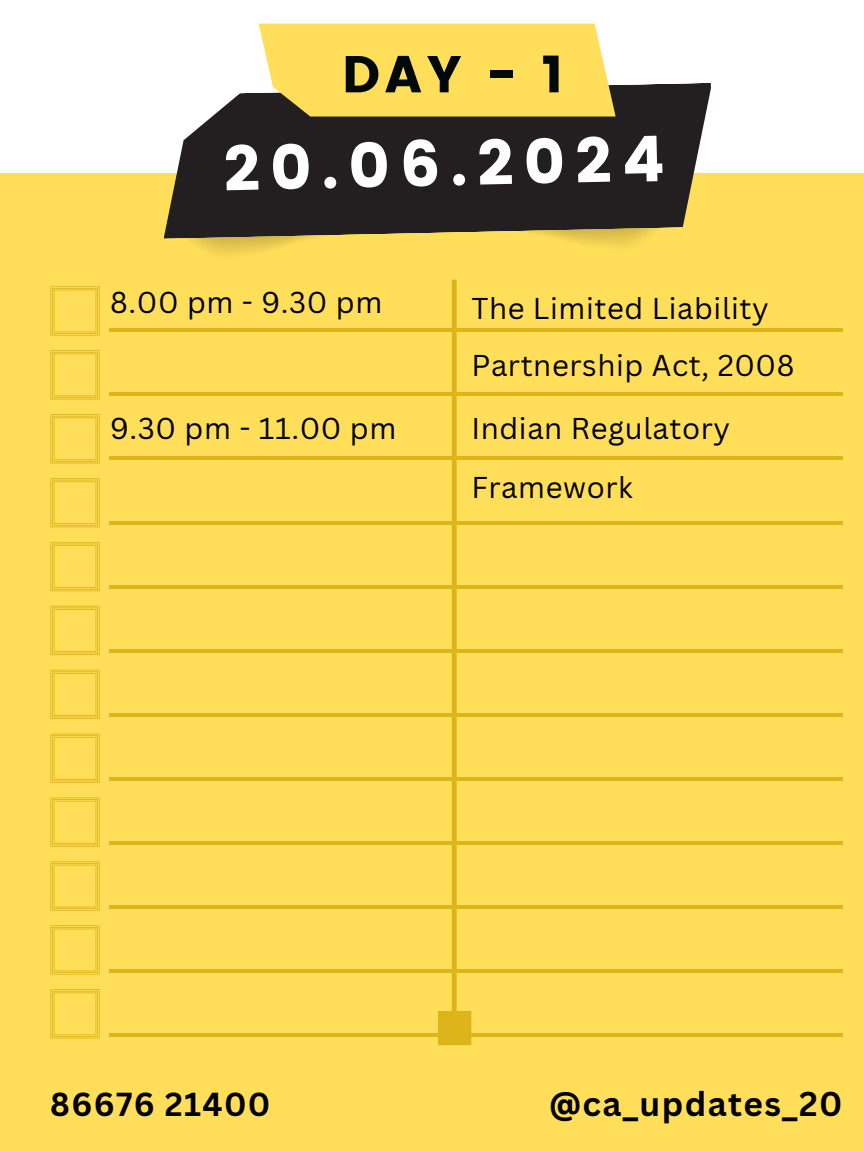
<style>
.page{position:relative;width:864px;height:1152px;background:#fff}
.page>*{position:absolute;margin:0;border:0;box-sizing:border-box;transform-origin:0 0}
.t1{font:63.2px "Poppins";color:#fff}
.t2{font:51.6px "Poppins";color:#000907}
.t3{font:700 33.6px "Canva Sans";letter-spacing:.04em;color:#000}
.t4{font:700 32.4px "Canva Sans";letter-spacing:.04em;color:#000}
.t5{font:29.2px/56px "Canva Sans";letter-spacing:.02em;color:#000}
</style>
<div class="page">
<div style="left:0;top:173px;width:864px;height:979px;background:#ffde59"></div>
<svg style="left:163px;top:83px;width:548px;height:156px;background:#3f3a31"></svg>
<svg style="left:259px;top:24px;width:357px;height:93px;background:#f7d85e"></svg>
<svg style="left:50px;top:286px;width:50px;height:50px"></svg>
<svg style="left:50px;top:350px;width:50px;height:50px"></svg>
<svg style="left:50px;top:414px;width:50px;height:49px"></svg>
<svg style="left:50px;top:797px;width:50px;height:50px"></svg>
<svg style="left:50px;top:861px;width:50px;height:50px"></svg>
<svg style="left:50px;top:989px;width:50px;height:50px"></svg>
<svg style="left:50px;top:925px;width:50px;height:50px"></svg>
<svg style="left:50px;top:734px;width:50px;height:49px"></svg>
<svg style="left:50px;top:478px;width:50px;height:49px"></svg>
<svg style="left:50px;top:542px;width:50px;height:49px"></svg>
<svg style="left:50px;top:670px;width:50px;height:49px"></svg>
<svg style="left:50px;top:606px;width:50px;height:49px"></svg>
<hr style="left:109px;top:329px;width:733px;height:3px;background:#ddb41a">
<hr style="left:109px;top:393px;width:733px;height:3px;background:#ddb41a">
<hr style="left:109px;top:457px;width:733px;height:3px;background:#ddb41a">
<hr style="left:109px;top:521px;width:733px;height:3px;background:#ddb41a">
<hr style="left:109px;top:585px;width:733px;height:3px;background:#ddb41a">
<hr style="left:109px;top:649px;width:733px;height:3px;background:#ddb41a">
<hr style="left:109px;top:713px;width:733px;height:4px;background:#ddb41a">
<hr style="left:109px;top:777px;width:733px;height:4px;background:#ddb41a">
<hr style="left:109px;top:841px;width:733px;height:4px;background:#ddb41a">
<hr style="left:109px;top:906px;width:733px;height:3px;background:#ddb41a">
<hr style="left:109px;top:970px;width:733px;height:3px;background:#ddb41a">
<hr style="left:109px;top:1034px;width:733px;height:3px;background:#ddb41a">
<svg style="left:438px;top:280px;width:33px;height:765px"></svg>
<p class="t2" style="left:342px;top:44px;width:223px">DAY - 1</p>
<h1 class="t1" style="left:223px;top:131px;width:442px;rotate:-1deg">20.06.2024</h1>
<p class="t5" style="left:110px;top:273px;width:274px">8.00 pm - 9.30 pm</p>
<p class="t5" style="left:471px;top:280px;width:325px">The Limited Liability<br>Partnership Act, 2008</p>
<p class="t5" style="left:110px;top:400px;width:288px">9.30 pm - 11.00 pm</p>
<p class="t5" style="left:471px;top:398px;width:260px;line-height:58.8px">Indian Regulatory<br>Framework</p>
<p class="t4" style="left:50px;top:1082px;width:222px">86676 21400</p>
<h2 class="t3" style="left:549px;top:1080px;width:295px">@ca_updates_20</h2>
</div>
